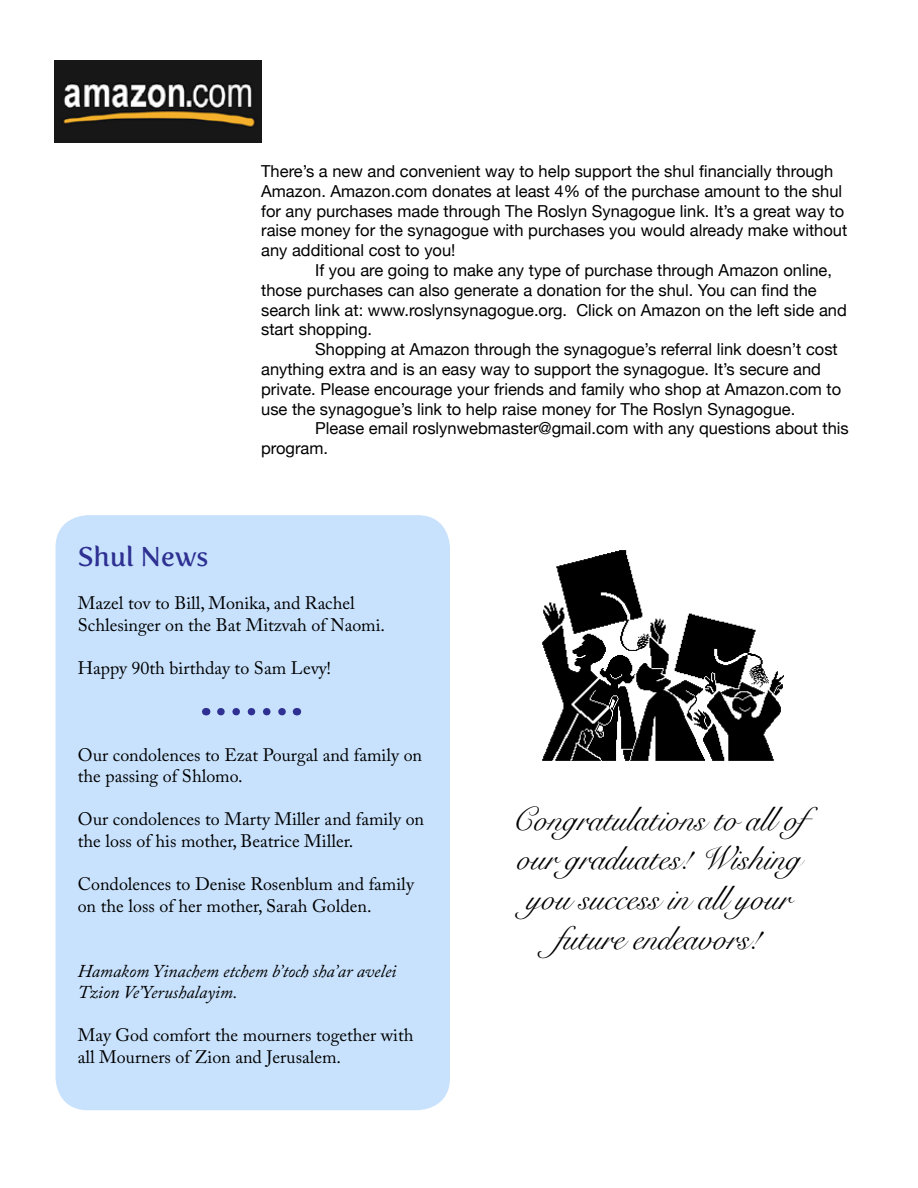
<style>
.page{position:relative;width:918px;height:1188px;background:#fff}
.page>*{position:absolute;margin:0;border:0;box-sizing:border-box;transform-origin:0 0}
.t1{font:33px "Snell Roundhand";color:#000}
.t2{font:27px "Fertigo Pro";color:#2e3092}
.t3{font:18px/21.6px "Adobe Caslon Pro";color:#000}
.t4{font:italic 18px/21.6px "Adobe Caslon Pro";color:#000}
.t5{font:16.5px/19.8px "Helvetica Neue";color:#000}
</style>
<div class="page">
<div style="left:55px;top:515px;width:395px;height:595px;background:#c8e2fd;border-radius:32px"></div>
<svg style="left:221px;top:708px;width:65px;height:7px"></svg>
<img style="left:54px;top:60px;width:207px;height:82px">
<img style="left:542px;top:550px;width:242px;height:211px">
<p class="t5" style="left:261px;top:161px;width:588px">There’s a new and convenient way to help support the shul financially through Amazon. Amazon.com donates at least 4% of the purchase amount to the shul for any purchases made through The Roslyn Synagogue link. It’s a great way to raise money for the synagogue with purchases you would already make without any additional cost to you!</p>
<p class="t5" style="left:261px;top:260px;width:587px;text-indent:54px">If you are going to make any type of purchase through Amazon online, those purchases can also generate a donation for the shul. You can find the search link at: www.roslynsynagogue.org. Click on Amazon on the left side and start shopping.</p>
<p class="t5" style="left:261px;top:339px;width:582px;text-indent:54px">Shopping at Amazon through the synagogue’s referral link doesn’t cost anything extra and is an easy way to support the synagogue. It’s secure and private. Please encourage your friends and family who shop at Amazon.com to use the synagogue’s link to help raise money for The Roslyn Synagogue.</p>
<p class="t5" style="left:261px;top:418px;width:589px;text-indent:54px">Please email roslynwebmaster@gmail.com with any questions about this program.</p>
<h2 class="t2" style="left:78px;top:541px;width:132px">Shul News</h2>
<p class="t3" style="left:78px;top:592px;width:309px">Mazel tov to Bill, Monika, and Rachel<br>Schlesinger on the Bat Mitzvah of Naomi.</p>
<p class="t3" style="left:78px;top:657px;width:255px">Happy 90th birthday to Sam Levy!</p>
<p class="t3" style="left:78px;top:744px;width:346px">Our condolences to Ezat Pourgal and family on the passing of Shlomo.</p>
<p class="t3" style="left:78px;top:808px;width:348px">Our condolences to Marty Miller and family on the loss of his mother, Beatrice Miller.</p>
<p class="t3" style="left:78px;top:873px;width:338px">Condolences to Denise Rosenblum and family on the loss of her mother, Sarah Golden.</p>
<p class="t4" style="left:78px;top:960px;width:320px">Hamakom Yinachem etchem b’toch sha’ar avelei<br>Tzion Ve’Yerushalayim.</p>
<p class="t3" style="left:78px;top:1024px;width:337px">May God comfort the mourners together with all Mourners of Zion and Jerusalem.</p>
<h1 class="t1" style="left:512px;top:800px;width:326px">Congratulations to all of</h1>
<h1 class="t1" style="left:517px;top:840px;width:285px">our graduates! Wishing</h1>
<h1 class="t1" style="left:527px;top:880px;width:265px">you success in all your</h1>
<h1 class="t1" style="left:557px;top:919px;width:206px">future endeavors!</h1>
</div>
